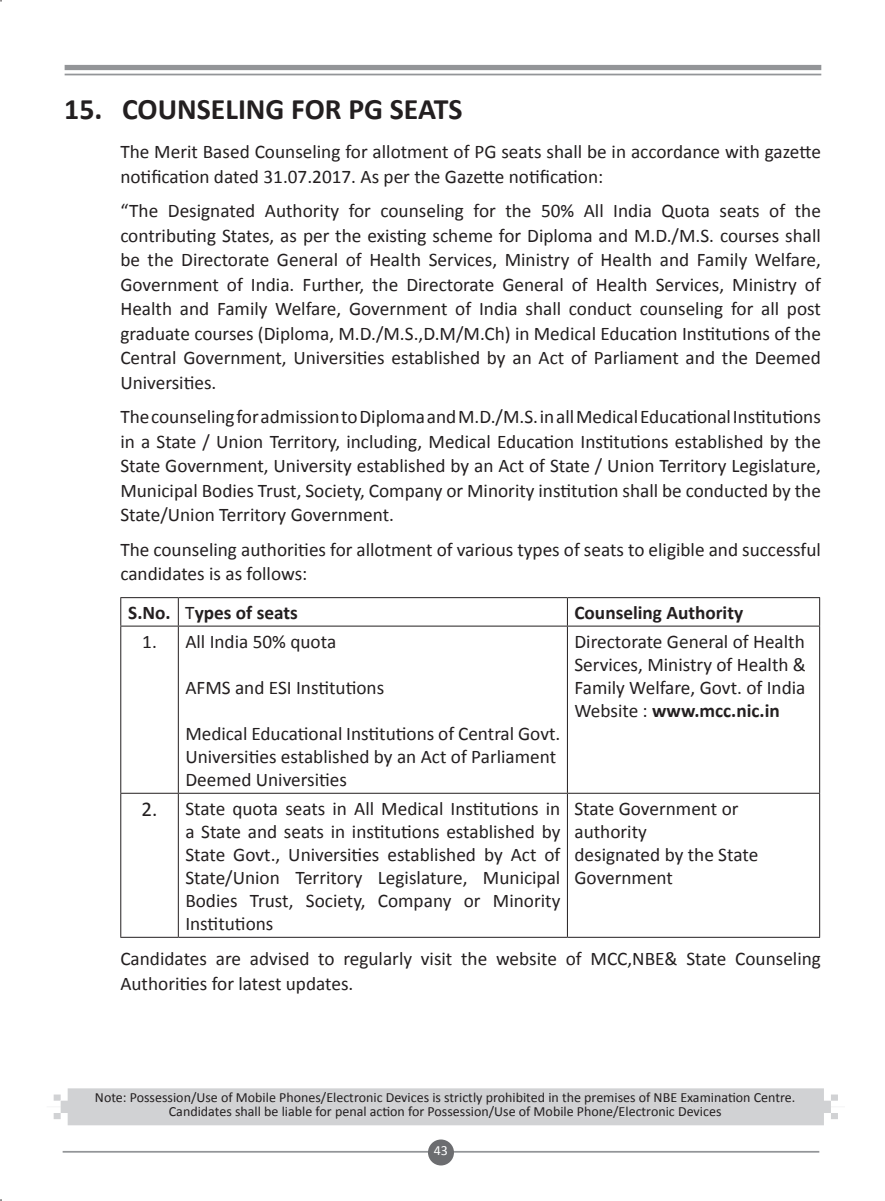
<style>
.page{position:relative;width:885px;height:1201px;background:#fff}
.page>*{position:absolute;margin:0;border:0;box-sizing:border-box;transform-origin:0 0}
.t1{font:700 29.75px "Calibri";color:#231f20}
.t2{font:19.25px/24.5px "Calibri";color:#231f20}
.t3{font:700 19.25px "Calibri";color:#231f20}
.t4{font:14px/14px "Calibri";color:#231f20;text-align:center}
.t5{font:14px "Calibri";color:#fff}
.s1{font-weight:400}
.s2{font-weight:700}
.s3{font-size:21px}
</style>
<div class="page">
<div style="left:65px;top:65px;width:756px;height:5px;background:#939598"></div>
<hr style="left:65px;top:74px;width:756px;height:1px;background:#939598">
<hr style="left:63px;top:1150px;width:756px;height:2px;background:#939598">
<div style="left:428px;top:1139px;width:26px;height:26px;background:#6c6d70;border-radius:50%"></div>
<div style="left:53px;top:1088px;width:785px;height:37px;background:#d1d2d4"></div>
<hr style="left:120px;top:597px;width:58px;height:1px;background:#231f20">
<svg style="left:120px;top:598px;width:1px;height:27px"></svg>
<hr style="left:178px;top:597px;width:389px;height:1px;background:#231f20">
<svg style="left:178px;top:598px;width:1px;height:27px"></svg>
<hr style="left:567px;top:597px;width:252px;height:1px;background:#231f20">
<svg style="left:566px;top:598px;width:1px;height:27px"></svg>
<hr style="left:120px;top:625px;width:58px;height:1px;background:#231f20">
<hr style="left:120px;top:626px;width:1px;height:166px;background:#231f20">
<hr style="left:178px;top:625px;width:389px;height:1px;background:#231f20">
<hr style="left:178px;top:626px;width:1px;height:166px;background:#231f20">
<hr style="left:567px;top:625px;width:252px;height:1px;background:#231f20">
<hr style="left:566px;top:626px;width:1px;height:166px;background:#231f20">
<hr style="left:818px;top:626px;width:1px;height:166px;background:#231f20">
<hr style="left:120px;top:792px;width:58px;height:1px;background:#231f20">
<hr style="left:120px;top:793px;width:1px;height:143px;background:#231f20">
<hr style="left:178px;top:792px;width:389px;height:1px;background:#231f20">
<hr style="left:178px;top:793px;width:1px;height:143px;background:#231f20">
<hr style="left:567px;top:792px;width:252px;height:1px;background:#231f20">
<hr style="left:566px;top:793px;width:1px;height:143px;background:#231f20">
<hr style="left:818px;top:793px;width:1px;height:143px;background:#231f20">
<hr style="left:120px;top:936px;width:58px;height:1px;background:#231f20">
<hr style="left:178px;top:936px;width:389px;height:1px;background:#231f20">
<hr style="left:567px;top:936px;width:252px;height:1px;background:#231f20">
<h1 class="t1" style="left:64px;top:90px;width:399px">15. COUNSELING FOR PG SEATS</h1>
<p class="t2" style="left:120px;top:140px;width:702px">The Merit Based Counseling for allotment of PG seats shall be in accordance with gazette notification dated 31.07.2017. As per the Gazette notification:</p>
<p class="t2" style="left:120px;top:198px;width:702px;text-align:justify">“The Designated Authority for counseling for the 50% All India Quota seats of the contributing States, as per the existing scheme for Diploma and M.D./M.S. courses shall be the Directorate General of Health Services, Ministry of Health and Family Welfare, Government of India. Further, the Directorate General of Health Services, Ministry of Health and Family Welfare, Government of India shall conduct counseling for all post graduate courses (Diploma, M.D./M.S.,D.M/M.Ch) in Medical Education Institutions of the Central Government, Universities established by an Act of Parliament and the Deemed Universities.</p>
<p class="t2" style="left:120px;top:404px;width:702px;text-align:justify">The counseling for admission to Diploma and M.D./M.S. in all Medical Educational Institutions in a State / Union Territory, including, Medical Education Institutions established by the State Government, University established by an Act of State / Union Territory Legislature, Municipal Bodies Trust, Society, Company or Minority institution shall be conducted by the State/Union Territory Government.</p>
<p class="t2" style="left:120px;top:537px;width:702px">The counseling authorities for allotment of various types of seats to eligible and successful candidates is as follows:</p>
<p class="t3" style="left:128px;top:600px;width:171px">S.No. <span class="s1">T</span>ypes of seats</p>
<p class="t3" style="left:574px;top:600px;width:170px">Counseling Authority</p>
<p class="t2" style="left:142px;top:629px;width:195px">1. All India 50% quota</p>
<p class="t2" style="left:185px;top:675px;width:200px">AFMS and ESI Institutions</p>
<p class="t2" style="left:185px;top:722px;width:376px;line-height:23.1px">Medical Educational Institutions of Central Govt.<br>Universities established by an Act of Parliament<br>Deemed Universities</p>
<p class="t2" style="left:574px;top:629px;width:233px;line-height:23.1px;text-align:justify">Directorate General of Health Services, Ministry of Health &amp; Family Welfare, Govt. of India Website : <span class="s2">www.mcc.nic.in</span></p>
<p class="t2" style="left:185px;top:796px;width:376px;line-height:23.1px;text-align:justify;text-indent:-44px"><span class="s3">2.</span> State quota seats in All Medical Institutions in a State and seats in institutions established by State Govt., Universities established by Act of State/Union Territory Legislature, Municipal Bodies Trust, Society, Company or Minority Institutions</p>
<p class="t2" style="left:574px;top:796px;width:185px;line-height:23.1px">State Government or authority<br>designated by the State<br>Government</p>
<p class="t2" style="left:120px;top:946px;width:701px">Candidates are advised to regularly visit the website of MCC,NBE&amp; State Counseling<br>Authorities for latest updates.</p>
<p class="t4" style="left:95px;top:1090px;width:701px">Note: Possession/Use of Mobile Phones/Electronic Devices is strictly prohibited in the premises of NBE Examination Centre.<br>Candidates shall be liable for penal action for Possession/Use of Mobile Phone/Electronic Devices</p>
<p class="t5" style="left:433px;top:1141px;width:16px">43</p>
</div>
